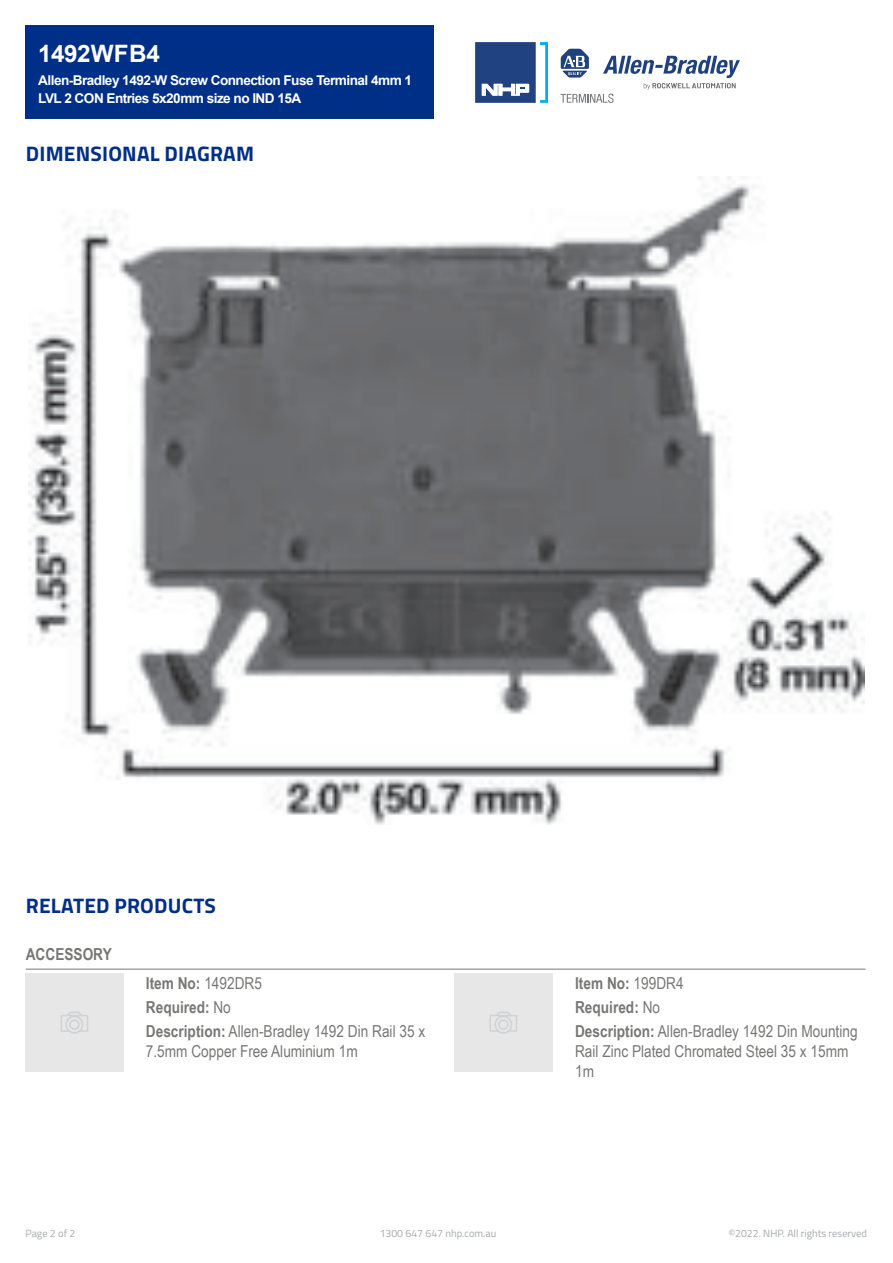
<style>
.page{position:relative;width:893px;height:1263px;background:#fff}
.page>*{position:absolute;margin:0;border:0;box-sizing:border-box;transform-origin:0 0}
.Item_Number{font:700 24px "Arial";color:#fff}
.t1{font:700 21px "Titillium";letter-spacing:.01em;color:#002f87}
.t2{font:16.5px/24px "Arial Narrow";color:#777876}
.t3{font:700 16.5px "Arial Narrow";color:#777876}
.Display_Name{font:700 13.5px/18px "Arial";letter-spacing:-.04em;color:#fff}
.t4{font:10.5px "Titillium";color:#a7a9ac}
.s1{font-weight:700}
</style>
<div class="page">
<div style="left:26px;top:26px;width:408px;height:93px;background:#002f87"></div>
<hr style="left:26px;top:969px;width:840px;height:1px;background:#777876">
<div style="left:26px;top:974px;width:98px;height:98px;background:#e7e7e8"></div>
<div style="left:455px;top:974px;width:98px;height:98px;background:#e7e7e8"></div>
<img style="left:28px;top:177px;width:837px;height:648px">
<svg style="left:475px;top:42px;width:73px;height:61px"></svg>
<svg style="left:560px;top:49px;width:180px;height:54px"></svg>
<p class="Item_Number" style="left:38px;top:37px;width:123px">1492WFB4</p>
<p class="Display_Name" style="left:38px;top:71px;width:375px">Allen-Bradley 1492-W Screw Connection Fuse Terminal 4mm 1<br>LVL 2 CON Entries 5x20mm size no IND 15A</p>
<p class="t1" style="left:26px;top:137px;width:230px">DIMENSIONAL DIAGRAM</p>
<p class="t1" style="left:26px;top:890px;width:192px">RELATED PRODUCTS</p>
<p class="t3" style="left:26px;top:942px;width:88px">ACCESSORY</p>
<p class="t2" style="left:146px;top:970px;width:281px"><span class="s1">Item No:</span> 1492DR5<br><span class="s1">Required:</span> No<br><span class="s1">Description:</span> Allen-Bradley 1492 Din Rail 35 x</p>
<p class="t2" style="left:146px;top:1038px;width:213px">7.5mm Copper Free Aluminium 1m</p>
<p class="t2" style="left:575px;top:970px;width:284px"><span class="s1">Item No:</span> 199DR4<br><span class="s1">Required:</span> No<br><span class="s1">Description:</span> Allen-Bradley 1492 Din Mounting</p>
<p class="t2" style="left:575px;top:1040px;width:275px;line-height:19.8px">Rail Zinc Plated Chromated Steel 35 x 15mm<br>1m</p>
<p class="t4" style="left:26px;top:1226px;width:51px">Page 2 of 2</p>
<p class="t4" style="left:380px;top:1226px;width:118px">1300 647 647 nhp.com.au</p>
<p class="t4" style="left:728px;top:1226px;width:140px">©2022. NHP. All rights reserved</p>
</div>
